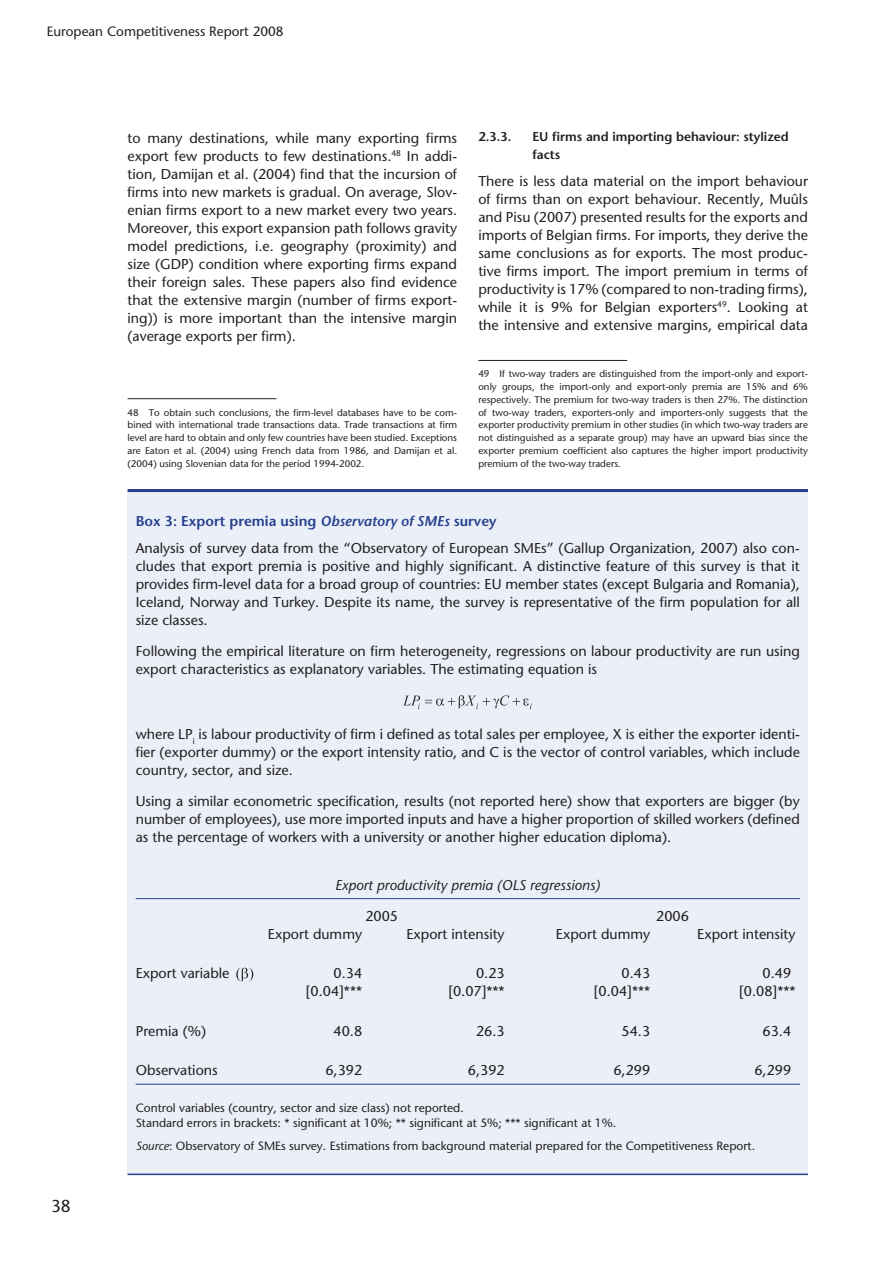
<style>
.page{position:relative;width:893px;height:1263px;background:#fff}
.page>*{position:absolute;margin:0;border:0;box-sizing:border-box;transform-origin:0 0}
.t1{font:17.25px "Stone Sans";color:#231f20}
.t2{font:14.25px/18px "Stone Sans";color:#231f20;text-align:justify}
.t3{font:italic 14.25px/30.8px "Stone Sans";color:#231f20}
.t4{font:13.5px "Stone Sans";color:#231f20}
.t5{font:600 12.75px/18px "Stone Sans";color:#231f20}
.t6{font:12px/15px "Stone Sans";color:#231f20}
.t7{font:9.75px/12.8px "Stone Sans";color:#231f20;text-align:justify}
.s1{font-weight:600;color:#253f8e}
.s2{font-weight:600;font-style:italic;color:#253f8e}
.s3{font-style:normal}
.s4{font-style:italic}
</style>
<div class="page">
<hr style="left:128px;top:398px;width:148px;height:1px;background:#231f20">
<hr style="left:478px;top:360px;width:149px;height:1px;background:#231f20">
<div style="left:128px;top:490px;width:680px;height:684px;background:#eaeff8"></div>
<hr style="left:128px;top:489px;width:680px;height:3px;background:#253f8e">
<hr style="left:128px;top:1173px;width:680px;height:2px;background:#253f8e">
<hr style="left:136px;top:898px;width:664px;height:1px;background:#253f8e">
<hr style="left:136px;top:1084px;width:664px;height:1px;background:#253f8e">
<img style="left:403px;top:695px;width:129px;height:15px">
<img style="left:236px;top:967px;width:18px;height:15px">
<p class="t4" style="left:47px;top:23px;width:238px">European Competitiveness Report 2008</p>
<p class="t2" style="left:128px;top:129px;width:331px">to many destinations, while many exporting firms export few products to few destinations.<sup>48</sup> In addi&shy;tion, Damijan et al. (2004) find that the incursion of firms into new markets is gradual. On average, Slov&shy;enian firms export to a new market every two years.<br>Moreover, this export expansion path follows gravity model predictions, i.e. geography (proximity) and size (GDP) condition where exporting firms expand their foreign sales. These papers also find evidence that the extensive margin (number of firms export&shy;ing)) is more important than the intensive margin (average exports per firm).</p>
<p class="t7" style="left:128px;top:406px;width:331px">48 To obtain such conclusions, the firm-level databases have to be com&shy;bined with international trade transactions data. Trade transactions at firm level are hard to obtain and only few countries have been studied. Exceptions are Eaton et al. (2004) using French data from 1986, and Damijan et al. (2004) using Slovenian data for the period 1994-2002.</p>
<p class="t5" style="left:478px;top:128px;width:34px">2.3.3.</p>
<p class="t5" style="left:532px;top:128px;width:258px">EU firms and importing behaviour: stylized facts</p>
<p class="t2" style="left:478px;top:172px;width:331px">There is less data material on the import behaviour of firms than on export behaviour. Recently, Muûls and Pisu (2007) presented results for the exports and imports of Belgian firms. For imports, they derive the same conclusions as for exports. The most produc&shy;tive firms import. The import premium in terms of productivity is 17% (compared to non-trading firms), while it is 9% for Belgian exporters<sup>49</sup>. Looking at the intensive and extensive margins, empirical data</p>
<p class="t7" style="left:478px;top:368px;width:331px">49 If two-way traders are distinguished from the import-only and export&shy;only groups, the import-only and export-only premia are 15% and 6% respectively. The premium for two-way traders is then 27%. The distinction of two-way traders, exporters-only and importers-only suggests that the exporter productivity premium in other studies (in which two-way traders are not distinguished as a separate group) may have an upward bias since the exporter premium coefficient also captures the higher import productivity premium of the two-way traders.</p>
<p class="t2" style="left:136px;top:508px;width:666px;line-height:26.5px"><span class="s1">Box 3: Export premia using</span> <span class="s2">Observatory of SMEs</span> <span class="s1">survey<br></span>Analysis of survey data from the “Observatory of European SMEs” (Gallup Organization, 2007) also con-</p>
<p class="t2" style="left:136px;top:557px;width:666px">cludes that export premia is positive and highly significant. A distinctive feature of this survey is that it provides firm-level data for a broad group of countries: EU member states (except Bulgaria and Romania), Iceland, Norway and Turkey. Despite its name, the survey is representative of the firm population for all size classes.</p>
<p class="t2" style="left:136px;top:642px;width:666px">Following the empirical literature on firm heterogeneity, regressions on labour productivity are run using export characteristics as explanatory variables. The estimating equation is</p>
<p class="t2" style="left:136px;top:725px;width:666px">where LP<sub>i</sub> is labour productivity of firm i defined as total sales per employee, X is either the exporter identi&shy;fier (exporter dummy) or the export intensity ratio, and C is the vector of control variables, which include country, sector, and size.</p>
<p class="t2" style="left:136px;top:792px;width:666px">Using a similar econometric specification, results (not reported here) show that exporters are bigger (by number of employees), use more imported inputs and have a higher proportion of skilled workers (defined as the percentage of workers with a university or another higher education diploma).</p>
<p class="t3" style="left:365px;top:869px;width:236px;text-indent:-30px">Export productivity premia (OLS regressions)<br><span class="s3">2005</span></p>
<p class="t2" style="left:656px;top:906px;width:34px">2006</p>
<p class="t2" style="left:268px;top:924px;width:96px">Export dummy</p>
<p class="t2" style="left:406px;top:924px;width:100px">Export intensity</p>
<p class="t2" style="left:556px;top:924px;width:96px">Export dummy</p>
<p class="t2" style="left:697px;top:924px;width:100px">Export intensity</p>
<p class="t1" style="left:51px;top:1196px;width:21px">38</p>
<p class="t2" style="left:136px;top:964px;width:95px">Export variable</p>
<p class="t2" style="left:334px;top:964px;width:30px">0.34</p>
<p class="t2" style="left:476px;top:964px;width:30px">0.23</p>
<p class="t2" style="left:622px;top:964px;width:30px">0.43</p>
<p class="t2" style="left:763px;top:964px;width:30px">0.49</p>
<p class="t2" style="left:306px;top:982px;width:58px">[0.04]***</p>
<p class="t2" style="left:448px;top:982px;width:58px">[0.07]***</p>
<p class="t2" style="left:594px;top:982px;width:58px">[0.04]***</p>
<p class="t2" style="left:739px;top:982px;width:58px">[0.08]***</p>
<p class="t2" style="left:136px;top:1022px;width:72px">Premia (%)</p>
<p class="t2" style="left:334px;top:1022px;width:30px">40.8</p>
<p class="t2" style="left:476px;top:1022px;width:30px">26.3</p>
<p class="t2" style="left:622px;top:1022px;width:30px">54.3</p>
<p class="t2" style="left:763px;top:1022px;width:30px">63.4</p>
<p class="t2" style="left:136px;top:1061px;width:84px">Observations</p>
<p class="t2" style="left:325px;top:1061px;width:38px">6,392</p>
<p class="t2" style="left:468px;top:1061px;width:38px">6,392</p>
<p class="t2" style="left:613px;top:1061px;width:38px">6,299</p>
<p class="t2" style="left:754px;top:1061px;width:38px">6,299</p>
<p class="t6" style="left:136px;top:1100px;width:482px">Control variables (country, sector and size class) not reported.<br>Standard errors in brackets: * significant at 10%; ** significant at 5%; *** significant at 1%.</p>
<p class="t6" style="left:136px;top:1139px;width:621px"><span class="s4">Source</span>: Observatory of SMEs survey. Estimations from background material prepared for the Competitiveness Report.</p>
</div>
